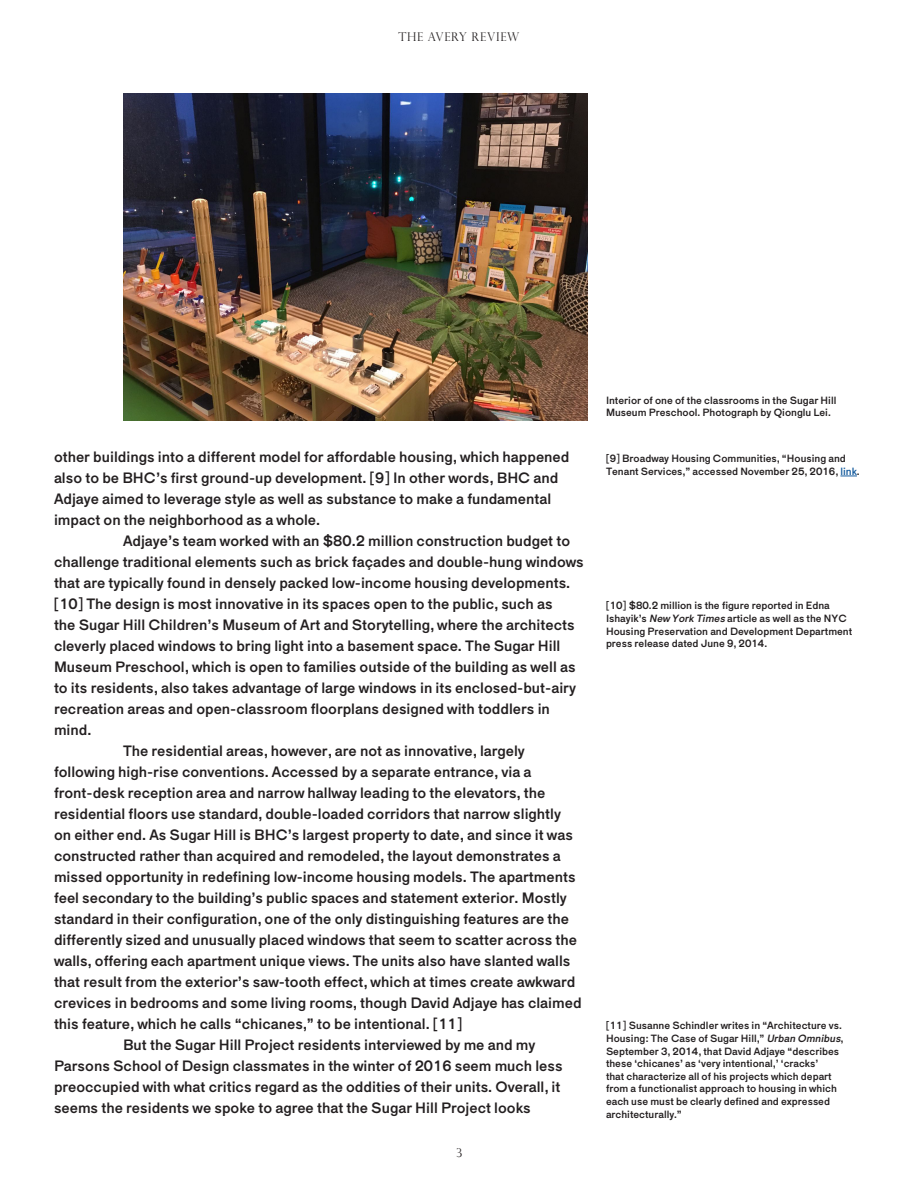
<style>
.page{position:relative;width:918px;height:1188px;background:#fff}
.page>*{position:absolute;margin:0;border:0;box-sizing:border-box;transform-origin:0 0}
.Main_Paragraph{font:15px/21px "Maria Pro";color:#231f20}
.t1{font:300 12px "Perpetua Titling MT Std";letter-spacing:.06em;color:#231f20}
.Footnotes{font:10.5px/12.6px "Maria Pro";color:#231f20}
.Captions{font:10.5px/12.6px "Maria Pro";color:#231f20}
.s1{color:#175d9e}
.s2{font-style:italic}
</style>
<div class="page">
<img style="left:123px;top:94px;width:465px;height:326px">
<svg style="left:840px;top:476px;width:17px;height:1px"></svg>
<p class="t1" style="left:399px;top:30px;width:122px">THE AVERY REVIEW</p>
<p class="Main_Paragraph" style="left:54px;top:447px;width:517px">other buildings into a different model for affordable housing, which happened also to be BHC’s first ground-up development. [9] In other words, BHC and Adjaye aimed to leverage style as well as substance to make a fundamental impact on the neighborhood as a whole.</p>
<p class="Main_Paragraph" style="left:54px;top:531px;width:531px;text-indent:69px">Adjaye’s team worked with an $80.2 million construction budget to challenge traditional elements such as brick façades and double-hung windows that are typically found in densely packed low-income housing developments. [10] The design is most innovative in its spaces open to the public, such as<br>the Sugar Hill Children’s Museum of Art and Storytelling, where the architects cleverly placed windows to bring light into a basement space. The Sugar Hill Museum Preschool, which is open to families outside of the building as well as to its residents, also takes advantage of large windows in its enclosed-but-airy recreation areas and open-classroom floorplans designed with toddlers in mind.</p>
<p class="Main_Paragraph" style="left:54px;top:741px;width:529px;text-indent:69px">The residential areas, however, are not as innovative, largely following high-rise conventions. Accessed by a separate entrance, via a front-desk reception area and narrow hallway leading to the elevators, the residential floors use standard, double-loaded corridors that narrow slightly on either end. As Sugar Hill is BHC’s largest property to date, and since it was constructed rather than acquired and remodeled, the layout demonstrates a missed opportunity in redefining low-income housing models. The apartments feel secondary to the building’s public spaces and statement exterior. Mostly standard in their configuration, one of the only distinguishing features are the differently sized and unusually placed windows that seem to scatter across the walls, offering each apartment unique views. The units also have slanted walls that result from the exterior’s saw-tooth effect, which at times create awkward crevices in bedrooms and some living rooms, though David Adjaye has claimed this feature, which he calls “chicanes,” to be intentional. [11]</p>
<p class="Main_Paragraph" style="left:54px;top:1035px;width:510px;text-indent:69px">But the Sugar Hill Project residents interviewed by me and my Parsons School of Design classmates in the winter of 2016 seem much less preoccupied with what critics regard as the oddities of their units. Overall, it seems the residents we spoke to agree that the Sugar Hill Project looks</p>
<p class="t1" style="left:456px;top:1146px;width:7px">3</p>
<p class="Captions" style="left:606px;top:394px;width:232px">Interior of one of the classrooms in the Sugar Hill<br>Museum Preschool. Photograph by Qionglu Lei.</p>
<p class="Footnotes" style="left:606px;top:452px;width:258px">[9] Broadway Housing Communities, “Housing and<br>Tenant Services,” accessed November 25, 2016, <span class="s1">link</span>. ↩</p>
<p class="Footnotes" style="left:606px;top:599px;width:248px">[10] $80.2 million is the figure reported in Edna Ishayik’s <span class="s2">New York Times</span> article as well as the NYC Housing Preservation and Development Department press release dated June 9, 2014. ↩</p>
<p class="Footnotes" style="left:606px;top:1019px;width:239px">[11] Susanne Schindler writes in “Architecture vs.<br>Housing: The Case of Sugar Hill,” <span class="s2">Urban Omnibus</span>, September 3, 2014, that David Adjaye “describes these ‘chicanes’ as ‘very intentional,’ ‘cracks’<br>that characterize all of his projects which depart from a functionalist approach to housing in which each use must be clearly defined and expressed architecturally.” ↩</p>
</div>
